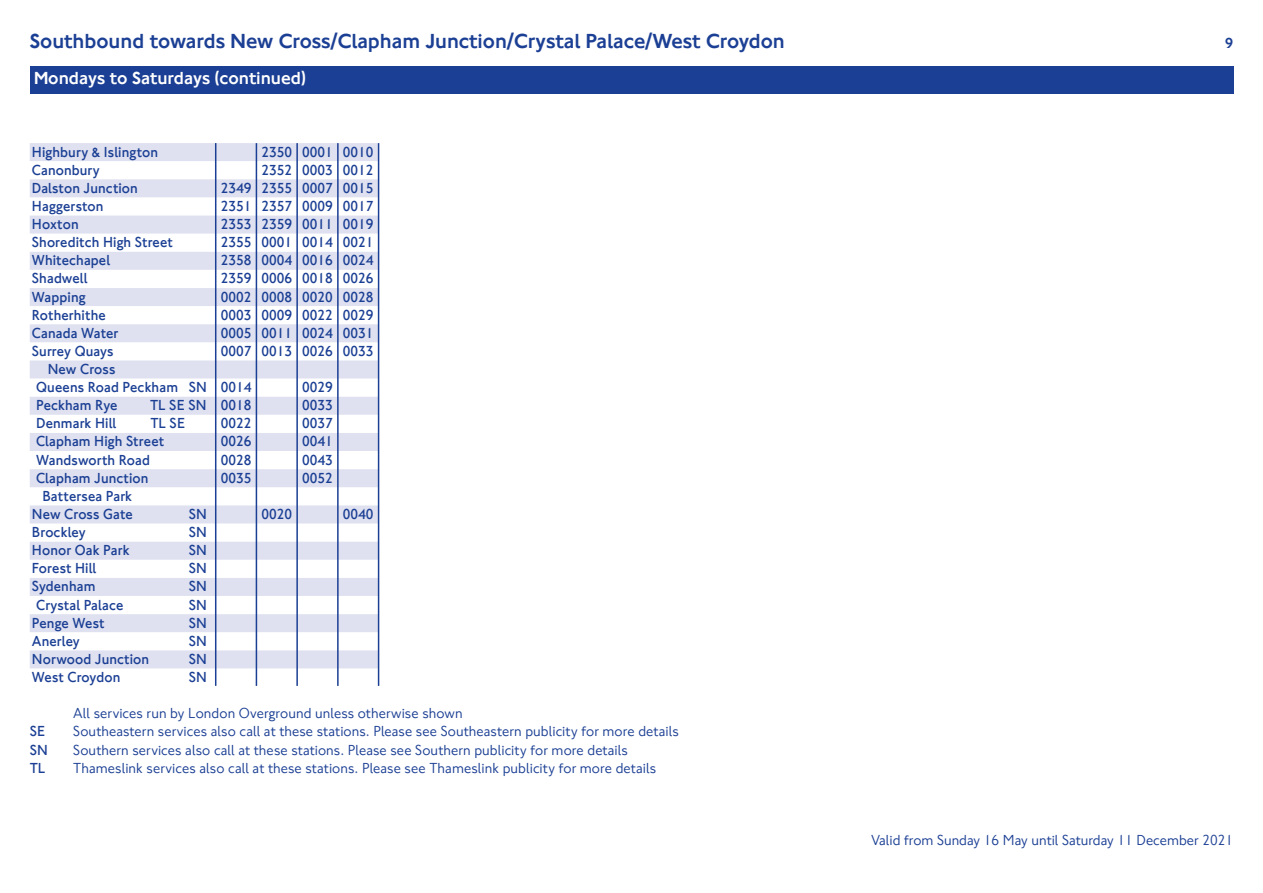
<style>
.page{position:relative;width:1263px;height:893px;background:#fff}
.page>*{position:absolute;margin:0;border:0;box-sizing:border-box;transform-origin:0 0}
.t1{font:500 21px "NJ Font";color:#1b3f94}
.MonFri{font:500 18px "NJ Font";color:#fff}
.Explan{font:15px "NJ Font";letter-spacing:.005em;color:#1b3f94}
.Time{font:700 15px "NJ Font";color:#1b3f94}
.Station_Tint{font:700 15px "NJ Font";letter-spacing:.01em;color:#1b3f94}
.Station{font:700 15px "NJ Font";letter-spacing:.01em;color:#1b3f94}
.Explan-2{font:700 15px "NJ Font";color:#1b3f94}
.t2{font:500 15px "NJ Font";color:#1b3f94}
</style>
<div class="page">
<div style="left:30px;top:66px;width:1203px;height:27px;background:#1b3f94"></div>
<div style="left:30px;top:143px;width:348px;height:18px;background:#dfe1f0"></div>
<div style="left:30px;top:179px;width:348px;height:18px;background:#dfe1f0"></div>
<div style="left:30px;top:216px;width:348px;height:18px;background:#dfe1f0"></div>
<div style="left:30px;top:252px;width:348px;height:18px;background:#dfe1f0"></div>
<div style="left:30px;top:288px;width:348px;height:18px;background:#dfe1f0"></div>
<div style="left:30px;top:324px;width:348px;height:18px;background:#dfe1f0"></div>
<div style="left:30px;top:360px;width:348px;height:18px;background:#dfe1f0"></div>
<div style="left:30px;top:397px;width:348px;height:18px;background:#dfe1f0"></div>
<div style="left:30px;top:433px;width:348px;height:18px;background:#dfe1f0"></div>
<div style="left:30px;top:469px;width:348px;height:18px;background:#dfe1f0"></div>
<div style="left:30px;top:505px;width:348px;height:18px;background:#dfe1f0"></div>
<div style="left:30px;top:542px;width:348px;height:18px;background:#dfe1f0"></div>
<div style="left:30px;top:578px;width:348px;height:18px;background:#dfe1f0"></div>
<div style="left:30px;top:614px;width:348px;height:18px;background:#dfe1f0"></div>
<div style="left:30px;top:650px;width:348px;height:18px;background:#dfe1f0"></div>
<hr style="left:215px;top:143px;width:1px;height:543px;background:#1b3f94">
<hr style="left:256px;top:143px;width:1px;height:543px;background:#1b3f94">
<hr style="left:296px;top:143px;width:2px;height:543px;background:#1b3f94">
<hr style="left:337px;top:143px;width:2px;height:543px;background:#1b3f94">
<hr style="left:378px;top:143px;width:1px;height:543px;background:#1b3f94">
<h1 class="t1" style="left:30px;top:28px;width:756px">Southbound towards New Cross/Clapham Junction/Crystal Palace/West Croydon</h1>
<p class="t2" style="left:1225px;top:33px;width:10px">9</p>
<p class="MonFri" style="left:34px;top:67px;width:273px">Mondays to Saturdays (continued)</p>
<p class="Station_Tint" style="left:32px;top:143px;width:128px">Highbury &amp; Islington</p>
<p class="Station" style="left:32px;top:161px;width:69px">Canonbury</p>
<p class="Station_Tint" style="left:32px;top:179px;width:107px">Dalston Junction</p>
<p class="Station" style="left:32px;top:197px;width:73px">Haggerston</p>
<p class="Station_Tint" style="left:32px;top:215px;width:48px">Hoxton</p>
<p class="Station" style="left:32px;top:233px;width:143px">Shoreditch High Street</p>
<p class="Station_Tint" style="left:32px;top:251px;width:80px">Whitechapel</p>
<p class="Station" style="left:32px;top:269px;width:57px">Shadwell</p>
<p class="Station_Tint" style="left:32px;top:287px;width:55px">Wapping</p>
<p class="Station" style="left:32px;top:306px;width:75px">Rotherhithe</p>
<p class="Station_Tint" style="left:32px;top:324px;width:88px">Canada Water</p>
<p class="Station" style="left:32px;top:342px;width:83px">Surrey Quays</p>
<p class="Station_Tint" style="left:48px;top:360px;width:69px">New Cross</p>
<p class="Station" style="left:36px;top:378px;width:172px">Queens Road Peckham SN</p>
<p class="Station_Tint" style="left:36px;top:396px;width:83px">Peckham Rye</p>
<p class="Station_Tint" style="left:150px;top:396px;width:58px">TL SE SN</p>
<p class="Station" style="left:36px;top:414px;width:82px">Denmark Hill</p>
<p class="Station" style="left:150px;top:414px;width:36px">TL SE</p>
<p class="Station_Tint" style="left:36px;top:432px;width:130px">Clapham High Street</p>
<p class="Station" style="left:36px;top:451px;width:115px">Wandsworth Road</p>
<p class="Station_Tint" style="left:36px;top:469px;width:114px">Clapham Junction</p>
<p class="Station" style="left:43px;top:487px;width:91px">Battersea Park</p>
<p class="Station_Tint" style="left:32px;top:505px;width:103px">New Cross Gate</p>
<p class="Station_Tint" style="left:189px;top:505px;width:20px">SN</p>
<p class="Station" style="left:32px;top:523px;width:55px">Brockley</p>
<p class="Station" style="left:189px;top:523px;width:20px">SN</p>
<p class="Station_Tint" style="left:32px;top:541px;width:99px">Honor Oak Park</p>
<p class="Station_Tint" style="left:189px;top:541px;width:20px">SN</p>
<p class="Station" style="left:32px;top:559px;width:66px">Forest Hill</p>
<p class="Station" style="left:189px;top:559px;width:20px">SN</p>
<p class="Station_Tint" style="left:32px;top:577px;width:65px">Sydenham</p>
<p class="Station_Tint" style="left:189px;top:577px;width:20px">SN</p>
<p class="Station" style="left:36px;top:595px;width:89px">Crystal Palace</p>
<p class="Station" style="left:189px;top:595px;width:20px">SN</p>
<p class="Station_Tint" style="left:32px;top:614px;width:74px">Penge West</p>
<p class="Station_Tint" style="left:189px;top:614px;width:20px">SN</p>
<p class="Station" style="left:32px;top:632px;width:49px">Anerley</p>
<p class="Station" style="left:189px;top:632px;width:20px">SN</p>
<p class="Station_Tint" style="left:32px;top:650px;width:119px">Norwood Junction</p>
<p class="Station_Tint" style="left:189px;top:650px;width:20px">SN</p>
<p class="Station" style="left:32px;top:668px;width:90px">West Croydon</p>
<p class="Station" style="left:189px;top:668px;width:20px">SN</p>
<p class="Time" style="left:221px;top:179px;width:32px">2349</p>
<p class="Time" style="left:221px;top:197px;width:32px">2351</p>
<p class="Time" style="left:221px;top:215px;width:32px">2353</p>
<p class="Time" style="left:221px;top:233px;width:32px">2355</p>
<p class="Time" style="left:221px;top:251px;width:32px">2358</p>
<p class="Time" style="left:221px;top:269px;width:32px">2359</p>
<p class="Time" style="left:221px;top:287px;width:32px">0002</p>
<p class="Time" style="left:221px;top:306px;width:32px">0003</p>
<p class="Time" style="left:221px;top:324px;width:32px">0005</p>
<p class="Time" style="left:221px;top:342px;width:32px">0007</p>
<p class="Time" style="left:221px;top:378px;width:32px">0014</p>
<p class="Time" style="left:221px;top:396px;width:32px">0018</p>
<p class="Time" style="left:221px;top:414px;width:32px">0022</p>
<p class="Time" style="left:221px;top:432px;width:32px">0026</p>
<p class="Time" style="left:221px;top:451px;width:32px">0028</p>
<p class="Time" style="left:221px;top:469px;width:32px">0035</p>
<p class="Time" style="left:261px;top:143px;width:32px">2350</p>
<p class="Time" style="left:261px;top:161px;width:32px">2352</p>
<p class="Time" style="left:261px;top:179px;width:32px">2355</p>
<p class="Time" style="left:261px;top:197px;width:32px">2357</p>
<p class="Time" style="left:261px;top:215px;width:32px">2359</p>
<p class="Time" style="left:261px;top:233px;width:32px">0001</p>
<p class="Time" style="left:261px;top:251px;width:32px">0004</p>
<p class="Time" style="left:261px;top:269px;width:32px">0006</p>
<p class="Time" style="left:261px;top:287px;width:32px">0008</p>
<p class="Time" style="left:261px;top:306px;width:32px">0009</p>
<p class="Time" style="left:261px;top:324px;width:32px">0011</p>
<p class="Time" style="left:261px;top:342px;width:32px">0013</p>
<p class="Time" style="left:261px;top:505px;width:32px">0020</p>
<p class="Time" style="left:302px;top:143px;width:32px">0001</p>
<p class="Time" style="left:302px;top:161px;width:32px">0003</p>
<p class="Time" style="left:302px;top:179px;width:32px">0007</p>
<p class="Time" style="left:302px;top:197px;width:32px">0009</p>
<p class="Time" style="left:302px;top:215px;width:32px">0011</p>
<p class="Time" style="left:302px;top:233px;width:32px">0014</p>
<p class="Time" style="left:302px;top:251px;width:32px">0016</p>
<p class="Time" style="left:302px;top:269px;width:32px">0018</p>
<p class="Time" style="left:302px;top:287px;width:32px">0020</p>
<p class="Time" style="left:302px;top:306px;width:32px">0022</p>
<p class="Time" style="left:302px;top:324px;width:32px">0024</p>
<p class="Time" style="left:302px;top:342px;width:32px">0026</p>
<p class="Time" style="left:302px;top:378px;width:32px">0029</p>
<p class="Time" style="left:302px;top:396px;width:32px">0033</p>
<p class="Time" style="left:302px;top:414px;width:32px">0037</p>
<p class="Time" style="left:302px;top:432px;width:32px">0041</p>
<p class="Time" style="left:302px;top:451px;width:32px">0043</p>
<p class="Time" style="left:302px;top:469px;width:32px">0052</p>
<p class="Time" style="left:343px;top:143px;width:32px">0010</p>
<p class="Time" style="left:343px;top:161px;width:32px">0012</p>
<p class="Time" style="left:343px;top:179px;width:32px">0015</p>
<p class="Time" style="left:343px;top:197px;width:32px">0017</p>
<p class="Time" style="left:343px;top:215px;width:32px">0019</p>
<p class="Time" style="left:343px;top:233px;width:32px">0021</p>
<p class="Time" style="left:343px;top:251px;width:32px">0024</p>
<p class="Time" style="left:343px;top:269px;width:32px">0026</p>
<p class="Time" style="left:343px;top:287px;width:32px">0028</p>
<p class="Time" style="left:343px;top:306px;width:32px">0029</p>
<p class="Time" style="left:343px;top:324px;width:32px">0031</p>
<p class="Time" style="left:343px;top:342px;width:32px">0033</p>
<p class="Time" style="left:343px;top:505px;width:32px">0040</p>
<p class="Explan" style="left:73px;top:704px;width:391px">All services run by London Overground unless otherwise shown</p>
<p class="Explan-2" style="left:30px;top:722px;width:17px">SE</p>
<p class="Explan" style="left:73px;top:722px;width:607px">Southeastern services also call at these stations. Please see Southeastern publicity for more details</p>
<p class="Explan-2" style="left:30px;top:740px;width:20px">SN</p>
<p class="Explan" style="left:73px;top:740px;width:556px">Southern services also call at these stations. Please see Southern publicity for more details</p>
<p class="Explan-2" style="left:30px;top:759px;width:17px">TL</p>
<p class="Explan" style="left:73px;top:758px;width:584px">Thameslink services also call at these stations. Please see Thameslink publicity for more details</p>
<p class="Explan" style="left:871px;top:831px;width:364px">Valid from Sunday 16 May until Saturday 11 December 2021</p>
</div>
